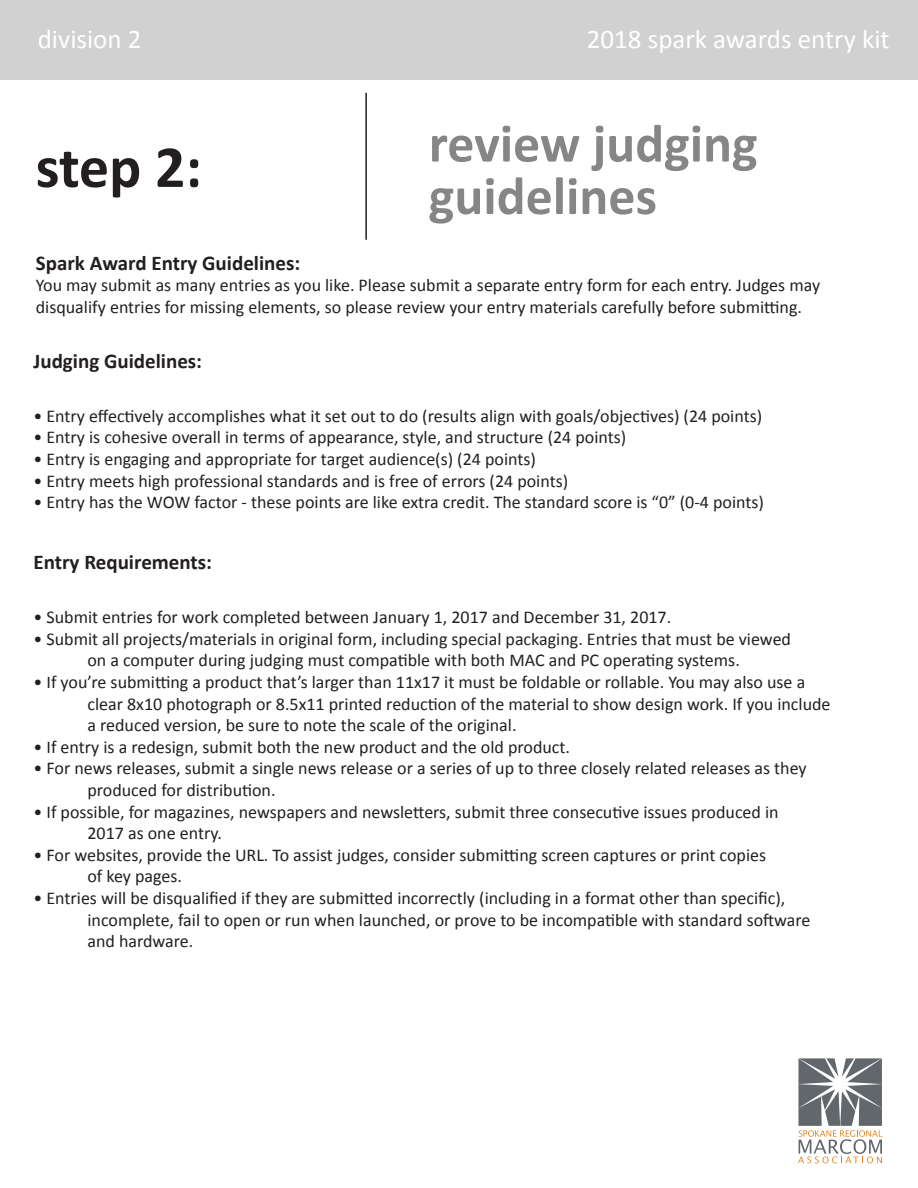
<style>
.page{position:relative;width:918px;height:1188px;background:#fff}
.page>*{position:absolute;margin:0;border:0;box-sizing:border-box;transform-origin:0 0}
.t1{font:700 60px "Calibri";color:#231f20}
.t2{font:700 54px/52.5px "Calibri";color:#858688}
.t3{font:27px "Calibri";color:#fff}
.t4{font:700 21px "Calibri";color:#231f20}
.t5{font:18px/21.6px "Calibri";color:#231f20}
</style>
<div class="page">
<div style="left:0;top:0;width:918px;height:80px;background:#d1d1d1"></div>
<hr style="left:365px;top:93px;width:2px;height:147px;background:#231f20">
<svg style="left:798px;top:1058px;width:84px;height:105px"></svg>
<p class="t3" style="left:38px;top:22px;width:105px">division 2</p>
<p class="t3" style="left:587px;top:22px;width:304px">2018 spark awards entry kit</p>
<p class="t1" style="left:36px;top:129px;width:168px">step 2:</p>
<p class="t2" style="left:429px;top:117px;width:330px">review judging guidelines</p>
<p class="t4" style="left:36px;top:249px;width:266px">Spark Award Entry Guidelines:</p>
<p class="t5" style="left:36px;top:275px;width:786px">You may submit as many entries as you like. Please submit a separate entry form for each entry. Judges may disqualify entries for missing elements, so please review your entry materials carefully before submitting.</p>
<p class="t4" style="left:33px;top:347px;width:170px">Judging Guidelines:</p>
<p class="t5" style="left:33px;top:405px;width:730px">• Entry effectively accomplishes what it set out to do (results align with goals/objectives) (24 points)</p>
<p class="t5" style="left:33px;top:427px;width:594px">• Entry is cohesive overall in terms of appearance, style, and structure (24 points)</p>
<p class="t5" style="left:33px;top:448px;width:504px">• Entry is engaging and appropriate for target audience(s) (24 points)</p>
<p class="t5" style="left:33px;top:470px;width:536px">• Entry meets high professional standards and is free of errors (24 points)</p>
<p class="t5" style="left:33px;top:492px;width:732px">• Entry has the WOW factor - these points are like extra credit. The standard score is “0” (0-4 points)</p>
<p class="t4" style="left:33px;top:549px;width:180px">Entry Requirements:</p>
<p class="t5" style="left:33px;top:607px;width:639px">• Submit entries for work completed between January 1, 2017 and December 31, 2017.</p>
<p class="t5" style="left:33px;top:628px;width:759px">• Submit all projects/materials in original form, including special packaging. Entries that must be viewed</p>
<p class="t5" style="left:87px;top:650px;width:654px">on a computer during judging must compatible with both MAC and PC operating systems.</p>
<p class="t5" style="left:33px;top:671px;width:773px">• If you’re submitting a product that’s larger than 11x17 it must be foldable or rollable. You may also use a</p>
<p class="t5" style="left:87px;top:693px;width:745px">clear 8x10 photograph or 8.5x11 printed reduction of the material to show design work. If you include a reduced version, be sure to note the scale of the original.</p>
<p class="t5" style="left:33px;top:736px;width:538px">• If entry is a redesign, submit both the new product and the old product.</p>
<p class="t5" style="left:33px;top:758px;width:775px">• For news releases, submit a single news release or a series of up to three closely related releases as they</p>
<p class="t5" style="left:87px;top:779px;width:190px">produced for distribution.</p>
<p class="t5" style="left:33px;top:801px;width:747px">• If possible, for magazines, newspapers and newsletters, submit three consecutive issues produced in</p>
<p class="t5" style="left:87px;top:823px;width:136px">2017 as one entry.</p>
<p class="t5" style="left:33px;top:844px;width:734px">• For websites, provide the URL. To assist judges, consider submitting screen captures or print copies</p>
<p class="t5" style="left:87px;top:866px;width:96px">of key pages.</p>
<p class="t5" style="left:33px;top:887px;width:753px">• Entries will be disqualified if they are submitted incorrectly (including in a format other than specific),</p>
<p class="t5" style="left:87px;top:909px;width:725px">incomplete, fail to open or run when launched, or prove to be incompatible with standard software and hardware.</p>
</div>
